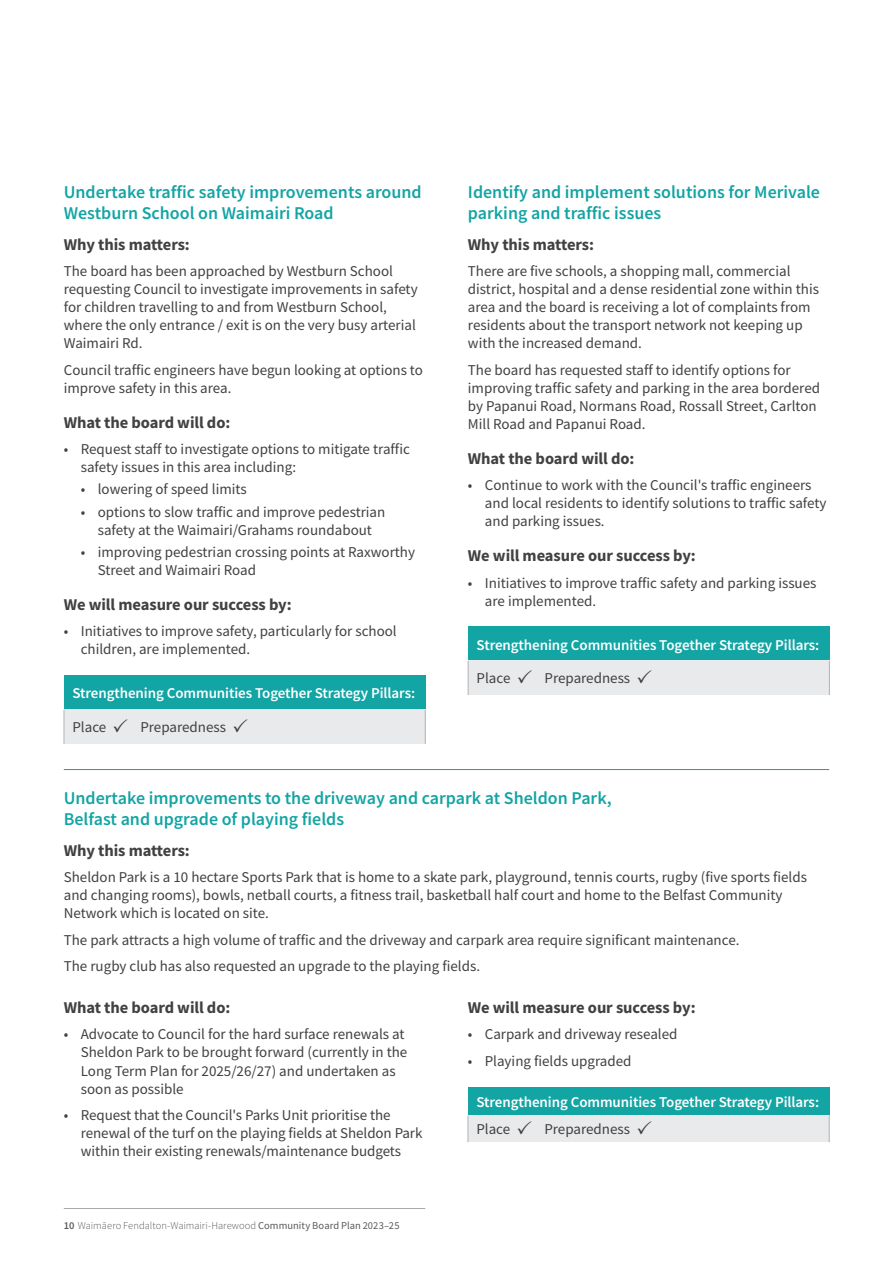
<style>
.page{position:relative;width:893px;height:1263px;background:#fff}
.page>*{position:absolute;margin:0;border:0;box-sizing:border-box;transform-origin:0 0}
.t1{font:600 18px/21px "Source Sans Pro";color:#13a4a4}
.t2{font:700 16.5px "Source Sans Pro";letter-spacing:-.005em;color:#414042}
.t3{font:15px/18px "Source Sans Pro";color:#414042}
.t4{font:600 15px "Source Sans Pro";letter-spacing:-.005em;color:#fff}
.t5{font:300 10.5px "Source Sans Pro";letter-spacing:.005em;color:#58595b}
.s1{font-weight:600}
.s2{font-weight:400}
</style>
<div class="page">
<div style="left:64px;top:676px;width:361px;height:34px;background:#13a4a4"></div>
<div style="left:64px;top:710px;width:361px;height:34px;background:#e9eaeb"></div>
<hr style="left:64px;top:710px;width:1px;height:34px;background:#b1b4b6">
<hr style="left:425px;top:710px;width:1px;height:34px;background:#b1b4b6">
<div style="left:468px;top:627px;width:361px;height:34px;background:#13a4a4"></div>
<div style="left:468px;top:661px;width:361px;height:34px;background:#e9eaeb"></div>
<hr style="left:468px;top:661px;width:1px;height:34px;background:#b1b4b6">
<hr style="left:829px;top:661px;width:1px;height:34px;background:#b1b4b6">
<div style="left:468px;top:1087px;width:361px;height:28px;background:#13a4a4"></div>
<div style="left:468px;top:1115px;width:361px;height:27px;background:#e9eaeb"></div>
<svg style="left:468px;top:1115px;width:1px;height:27px"></svg>
<svg style="left:829px;top:1115px;width:1px;height:27px"></svg>
<hr style="left:64px;top:769px;width:765px;height:1px;background:#12a3a3">
<hr style="left:64px;top:1208px;width:361px;height:1px;background:#a7a9ac">
<p class="t1" style="left:64px;top:181px;width:359px">Undertake traffic safety improvements around<br>Westburn School on Waimairi Road</p>
<p class="t2" style="left:64px;top:233px;width:128px">Why this matters:</p>
<p class="t3" style="left:64px;top:262px;width:355px">The board has been approached by Westburn School requesting Council to investigate improvements in safety for children travelling to and from Westburn School, where the only entrance / exit is on the very busy arterial Waimairi Rd.</p>
<p class="t3" style="left:64px;top:361px;width:361px">Council traffic engineers have begun looking at options to improve safety in this area.</p>
<p class="t2" style="left:64px;top:411px;width:168px">What the board will do:</p>
<p class="t3" style="left:81px;top:440px;width:331px;text-indent:-17px">• Request staff to investigate options to mitigate traffic safety issues in this area including:</p>
<p class="t3" style="left:81px;top:480px;width:167px">• lowering of speed limits</p>
<p class="t3" style="left:81px;top:503px;width:306px;text-align:center">• options to slow traffic and improve pedestrian safety at the Waimairi/Grahams roundabout</p>
<p class="t3" style="left:98px;top:543px;width:319px;text-indent:-17px">• improving pedestrian crossing points at Raxworthy<br>Street and Waimairi Road</p>
<p class="t2" style="left:64px;top:593px;width:229px">We will measure our success by:</p>
<p class="t3" style="left:81px;top:622px;width:317px;text-indent:-17px">• Initiatives to improve safety, particularly for school children, are implemented.</p>
<p class="t4" style="left:72px;top:683px;width:344px">Strengthening Communities Together Strategy Pillars:</p>
<p class="t3" style="left:72px;top:718px;width:35px">Place</p>
<p class="t3" style="left:140px;top:718px;width:87px">Preparedness</p>
<p class="t1" style="left:468px;top:181px;width:354px">Identify and implement solutions for Merivale parking and traffic issues</p>
<p class="t2" style="left:468px;top:233px;width:128px">Why this matters:</p>
<p class="t3" style="left:468px;top:262px;width:353px">There are five schools, a shopping mall, commercial district, hospital and a dense residential zone within this area and the board is receiving a lot of complaints from residents about the transport network not keeping up with the increased demand.</p>
<p class="t3" style="left:468px;top:361px;width:354px">The board has requested staff to identify options for improving traffic safety and parking in the area bordered by Papanui Road, Normans Road, Rossall Street, Carlton Mill Road and Papanui Road.</p>
<p class="t2" style="left:468px;top:447px;width:168px">What the board will do:</p>
<p class="t3" style="left:485px;top:476px;width:343px;text-indent:-17px">• Continue to work with the Council's traffic engineers and local residents to identify solutions to traffic safety and parking issues.</p>
<p class="t2" style="left:468px;top:544px;width:229px">We will measure our success by:</p>
<p class="t3" style="left:485px;top:574px;width:333px;text-indent:-17px">• Initiatives to improve traffic safety and parking issues are implemented.</p>
<p class="t4" style="left:477px;top:635px;width:344px">Strengthening Communities Together Strategy Pillars:</p>
<p class="t3" style="left:477px;top:669px;width:35px">Place</p>
<p class="t3" style="left:545px;top:669px;width:87px">Preparedness</p>
<p class="t1" style="left:64px;top:787px;width:550px">Undertake improvements to the driveway and carpark at Sheldon Park,<br>Belfast and upgrade of playing fields</p>
<p class="t2" style="left:64px;top:839px;width:128px">Why this matters:</p>
<p class="t3" style="left:64px;top:868px;width:745px">Sheldon Park is a 10 hectare Sports Park that is home to a skate park, playground, tennis courts, rugby (five sports fields and changing rooms), bowls, netball courts, a fitness trail, basketball half court and home to the Belfast Community<br>Network which is located on site.</p>
<p class="t3" style="left:64px;top:926px;width:677px;line-height:26.5px">The park attracts a high volume of traffic and the driveway and carpark area require significant maintenance.<br>The rugby club has also requested an upgrade to the playing fields.</p>
<p class="t2" style="left:64px;top:996px;width:168px">What the board will do:</p>
<p class="t3" style="left:81px;top:1025px;width:328px;text-indent:-17px">• Advocate to Council for the hard surface renewals at Sheldon Park to be brought forward (currently in the Long Term Plan for 2025/26/27) and undertaken as soon as possible</p>
<p class="t3" style="left:81px;top:1106px;width:343px;text-indent:-17px">• Request that the Council's Parks Unit prioritise the renewal of the turf on the playing fields at Sheldon Park within their existing renewals/maintenance budgets</p>
<p class="t2" style="left:468px;top:996px;width:229px">We will measure our success by:</p>
<p class="t3" style="left:468px;top:1025px;width:211px">• Carpark and driveway resealed</p>
<p class="t3" style="left:468px;top:1052px;width:165px">• Playing fields upgraded</p>
<p class="t4" style="left:476px;top:1092px;width:344px">Strengthening Communities Together Strategy Pillars:</p>
<p class="t3" style="left:476px;top:1120px;width:35px">Place</p>
<p class="t3" style="left:544px;top:1120px;width:87px">Preparedness</p>
<p class="t5" style="left:64px;top:1219px;width:337px"><span class="s1">10</span> Waimāero Fendalton-Waimairi-Harewood <span class="s2">Community Board Plan 2023–25</span></p>
</div>
